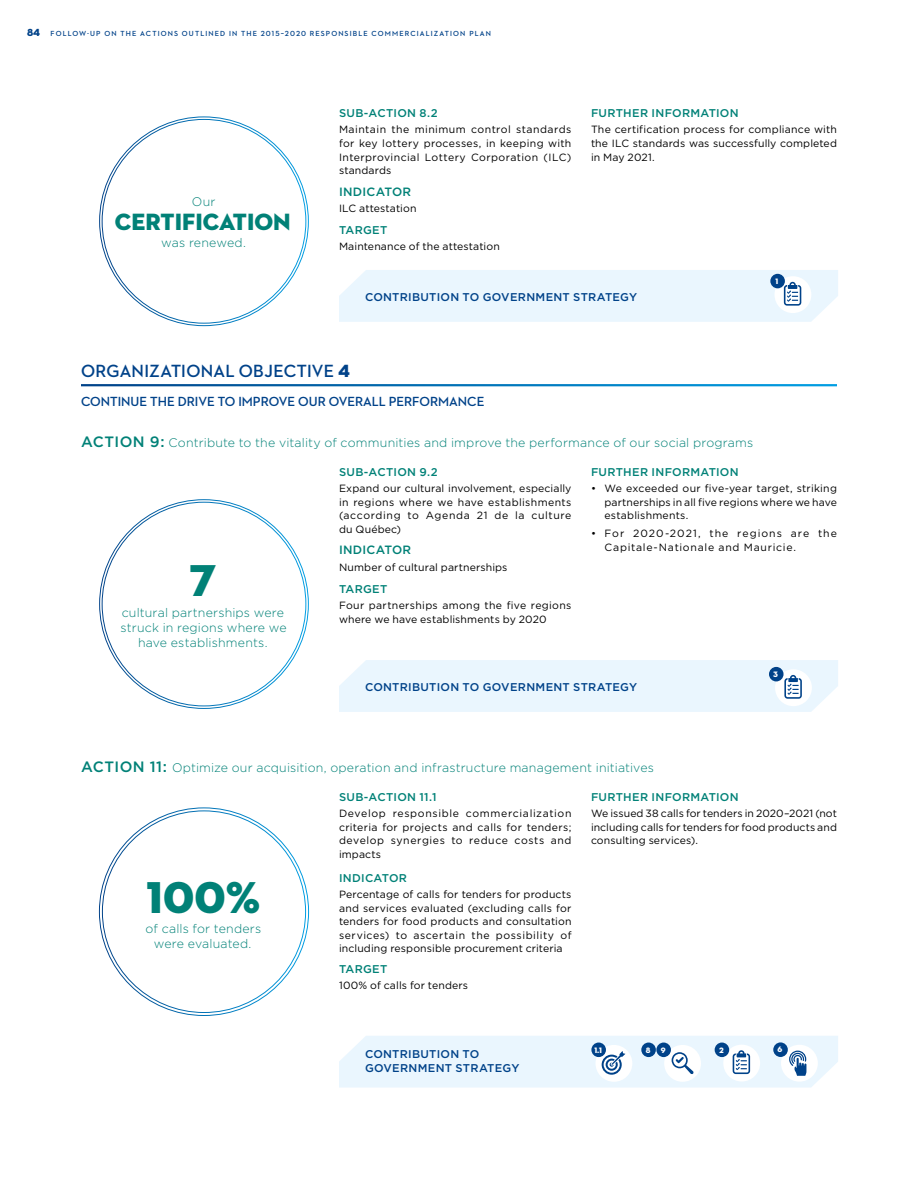
<style>
.page{position:relative;width:918px;height:1188px;background:#fff}
.page>*{position:absolute;margin:0;border:0;box-sizing:border-box;transform-origin:0 0}
.t1{font:45.45px "Neutraface 2 Display Titling";color:#018177}
.t2{font:24px "Neutraface 2 Display Titling";color:#018177}
.t3{font:700 18px "Neutraface 2 Display";letter-spacing:.015em;color:#004289}
.t4{font:700 13.5px "Neutraface 2 Display";color:#004289}
.t5{font:300 12.45px/14.9px "Gotham";letter-spacing:.01em;color:#018177;text-align:center}
.t6{font:500 12px "Gotham";letter-spacing:.02em;color:#018177}
.t7{font:500 11.25px "Gotham";letter-spacing:.025em;color:#018177}
.t8{font:500 11.25px/14.2px "Gotham";letter-spacing:.02em;color:#004289}
.t9{font:10.5px/13.5px "Gotham";letter-spacing:.015em;color:#000;text-align:justify}
.t10{font:10.5px/13.5px "Gotham";letter-spacing:.08em;color:#000}
.t11{font:7.95px "Neutraface 2 Display Titling";color:#fff}
.t12{font:700 7.5px "Neutraface 2 Display";letter-spacing:.15em;color:#004289}
.s1{font-family:"Neutraface 2 Display Titling";font-weight:400;font-size:10.5px}
.s2{font-family:"Neutraface 2 Display Titling";font-weight:400}
.s3{font-weight:500;font-size:15px}
</style>
<div class="page">
<div style="left:339px;top:270px;width:499px;height:52px;background:#eaf6fe"></div>
<div style="left:770px;top:274px;width:15px;height:14px;background:#004289;border-radius:50%"></div>
<div style="left:339px;top:660px;width:499px;height:52px;background:#eaf6fe"></div>
<div style="left:769px;top:667px;width:15px;height:14px;background:#004289;border-radius:50%"></div>
<svg style="left:339px;top:1036px;width:499px;height:52px"></svg>
<div style="left:773px;top:1042px;width:15px;height:15px;background:#004289;border-radius:50%"></div>
<p class="t12" style="left:27px;top:30px;width:465px"><span class="s1">84</span> FOLLOW-UP ON THE ACTIONS OUTLINED IN THE 2015–2020 RESPONSIBLE COMMERCIALIZATION PLAN</p>
<p class="t5" style="left:192px;top:194px;width:25px">Our</p>
<h2 class="t2" style="left:115px;top:206px;width:177px">CERTIFICATION</h2>
<p class="t5" style="left:161px;top:235px;width:86px">was renewed.</p>
<p class="t7" style="left:339px;top:106px;width:100px">SUB-ACTION 8.2</p>
<p class="t9" style="left:339px;top:123px;width:234px">Maintain the minimum control standards for key lottery processes, in keeping with Interprovincial Lottery Corporation (ILC) standards</p>
<p class="t6" style="left:339px;top:184px;width:74px">INDICATOR</p>
<p class="t9" style="left:339px;top:202px;width:79px">ILC attestation</p>
<p class="t7" style="left:339px;top:223px;width:50px">TARGET</p>
<p class="t9" style="left:339px;top:240px;width:162px">Maintenance of the attestation</p>
<p class="t7" style="left:591px;top:106px;width:149px">FURTHER INFORMATION</p>
<p class="t9" style="left:591px;top:123px;width:248px">The certification process for compliance with the ILC standards was successfully completed in May 2021.</p>
<p class="t11" style="left:776px;top:276px;width:4px">1</p>
<p class="t8" style="left:365px;top:290px;width:274px">CONTRIBUTION TO GOVERNMENT STRATEGY</p>
<h3 class="t3" style="left:81px;top:361px;width:271px">ORGANIZATIONAL OBJECTIVE <span class="s2">4</span></h3>
<p class="t4" style="left:81px;top:394px;width:405px">CONTINUE THE DRIVE TO IMPROVE OUR OVERALL PERFORMANCE</p>
<p class="t5" style="left:81px;top:435px;width:674px"><span class="s3">ACTION 9:</span> Contribute to the vitality of communities and improve the performance of our social programs</p>
<h1 class="t1" style="left:190px;top:552px;width:28px">7</h1>
<p class="t5" style="left:121px;top:606px;width:168px">cultural partnerships were struck in regions where we have establishments.</p>
<p class="t7" style="left:339px;top:465px;width:100px">SUB-ACTION 9.2</p>
<p class="t9" style="left:339px;top:482px;width:234px">Expand our cultural involvement, especially in regions where we have establishments (according to Agenda 21 de la culture du Québec)</p>
<p class="t6" style="left:339px;top:543px;width:74px">INDICATOR</p>
<p class="t9" style="left:339px;top:560px;width:170px">Number of cultural partnerships</p>
<p class="t7" style="left:339px;top:582px;width:50px">TARGET</p>
<p class="t9" style="left:339px;top:599px;width:234px">Four partnerships among the five regions where we have establishments by 2020</p>
<p class="t7" style="left:591px;top:465px;width:149px">FURTHER INFORMATION</p>
<p class="t9" style="left:605px;top:482px;width:234px;text-indent:-14px">• We exceeded our five-year target, striking partnerships in all five regions where we have establishments.</p>
<p class="t10" style="left:605px;top:527px;width:234px;text-indent:-14px">• For 2020-2021, the regions are the<br>Capitale-Nationale and Mauricie.</p>
<p class="t11" style="left:773px;top:669px;width:6px">3</p>
<p class="t8" style="left:365px;top:679px;width:274px">CONTRIBUTION TO GOVERNMENT STRATEGY</p>
<p class="t5" style="left:81px;top:760px;width:574px"><span class="s3">ACTION 11:</span> Optimize our acquisition, operation and infrastructure management initiatives</p>
<h1 class="t1" style="left:147px;top:869px;width:115px">100%</h1>
<p class="t5" style="left:146px;top:921px;width:117px">of calls for tenders were evaluated.</p>
<p class="t7" style="left:339px;top:790px;width:99px">SUB-ACTION 11.1</p>
<p class="t9" style="left:339px;top:807px;width:234px">Develop responsible commercialization criteria for projects and calls for tenders; develop synergies to reduce costs and impacts</p>
<p class="t7" style="left:339px;top:871px;width:70px">INDICATOR</p>
<p class="t9" style="left:339px;top:888px;width:234px">Percentage of calls for tenders for products and services evaluated (excluding calls for tenders for food products and consultation services) to ascertain the possibility of including responsible procurement criteria</p>
<p class="t7" style="left:339px;top:962px;width:50px">TARGET</p>
<p class="t9" style="left:339px;top:979px;width:131px">100% of calls for tenders</p>
<p class="t7" style="left:591px;top:790px;width:149px">FURTHER INFORMATION</p>
<p class="t9" style="left:591px;top:807px;width:247px">We issued 38 calls for tenders in 2020–2021 (not including calls for tenders for food products and consulting services).</p>
<p class="t8" style="left:365px;top:1047px;width:156px">CONTRIBUTION TO<br>GOVERNMENT STRATEGY</p>
<p class="t11" style="left:594px;top:1045px;width:9px">1.1</p>
<p class="t11" style="left:646px;top:1045px;width:6px">8</p>
<p class="t11" style="left:661px;top:1045px;width:6px">9</p>
<p class="t11" style="left:719px;top:1045px;width:6px">2</p>
<p class="t11" style="left:778px;top:1045px;width:6px">6</p>
</div>
